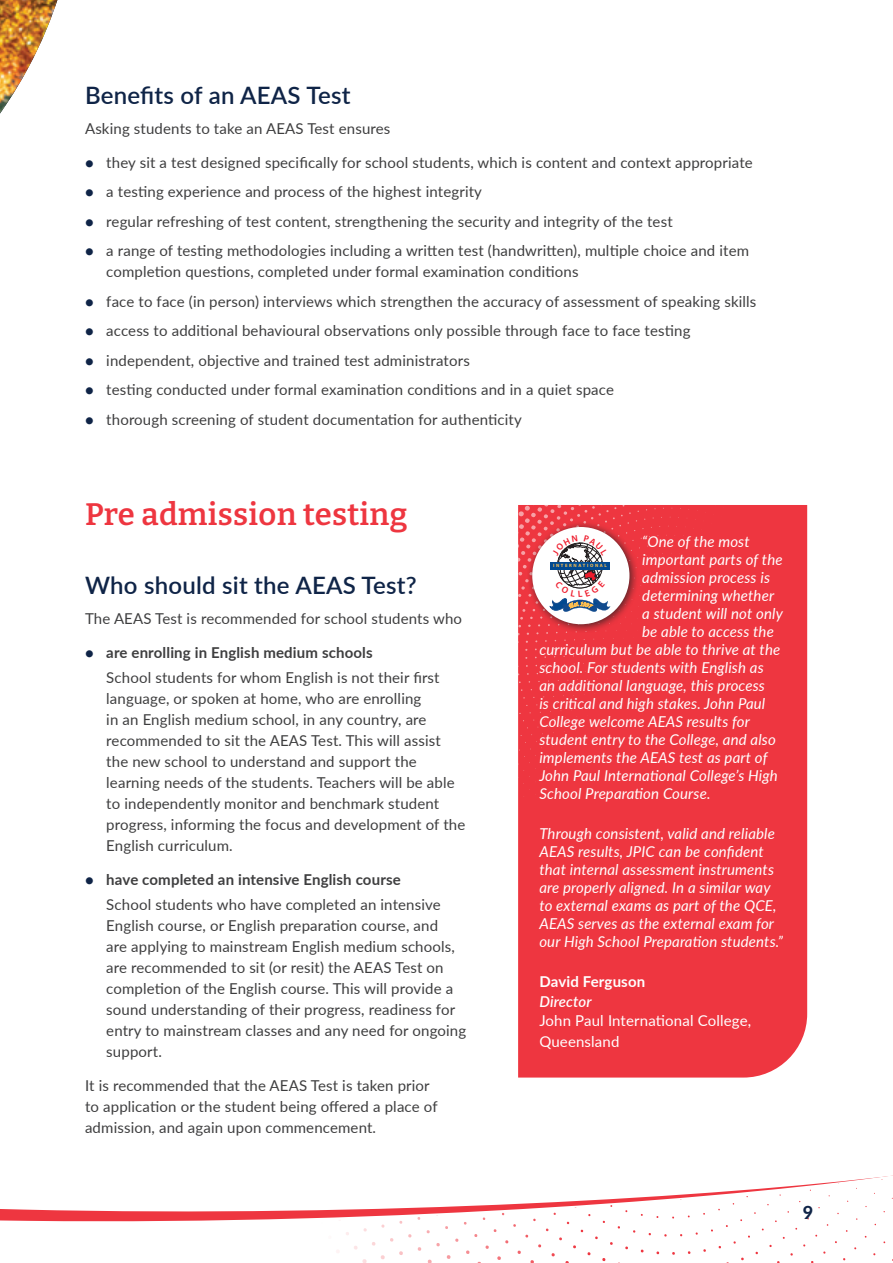
<style>
.page{position:relative;width:893px;height:1263px;background:#fff}
.page>*{position:absolute;margin:0;border:0;box-sizing:border-box;transform-origin:0 0}
.t1{font:100 31.05px "Bitter";letter-spacing:.01em;color:#ee3640}
.t2{font:600 24px "Lato";letter-spacing:.01em;color:#0f2447}
.t3{font:800 18px "Lato";color:#0f2447}
.t4{font:15px/21px "Lato";letter-spacing:.01em;color:#3e3e3f}
.t5{font:italic 15px/18px "Lato";letter-spacing:.01em;color:#fff}
.t6{font:15px/21px "Lato";letter-spacing:.01em;color:#fff}
.t7{font:700 15px "Lato";letter-spacing:.01em;color:#fff}
.t8{font:italic 600 15px "Lato";letter-spacing:.01em;color:#fff}
.t9{font:700 4.65px "Myriad Pro";letter-spacing:.35em;color:#fdbf4f}
.s1{font-weight:800;color:#0f2447}
.s2{font-weight:700}
</style>
<div class="page">
<svg style="left:0;top:1175px;width:893px;height:86px"></svg>
<svg style="left:687px;top:1251px;width:4px;height:3px"></svg>
<svg style="left:671px;top:1251px;width:4px;height:4px"></svg>
<svg style="left:656px;top:1251px;width:4px;height:4px"></svg>
<svg style="left:640px;top:1249px;width:4px;height:4px"></svg>
<svg style="left:625px;top:1246px;width:4px;height:4px"></svg>
<svg style="left:609px;top:1241px;width:4px;height:4px"></svg>
<svg style="left:594px;top:1236px;width:4px;height:4px"></svg>
<svg style="left:740px;top:1257px;width:4px;height:4px"></svg>
<svg style="left:602px;top:1257px;width:4px;height:5px"></svg>
<svg style="left:587px;top:1251px;width:4px;height:5px"></svg>
<svg style="left:572px;top:1245px;width:5px;height:4px"></svg>
<svg style="left:558px;top:1237px;width:5px;height:4px"></svg>
<svg style="left:545px;top:1228px;width:4px;height:4px"></svg>
<svg style="left:565px;top:1260px;width:5px;height:3px"></svg>
<svg style="left:551px;top:1252px;width:4px;height:5px"></svg>
<svg style="left:537px;top:1244px;width:5px;height:4px"></svg>
<svg style="left:525px;top:1234px;width:4px;height:4px"></svg>
<svg style="left:513px;top:1223px;width:3px;height:4px"></svg>
<svg style="left:530px;top:1259px;width:5px;height:4px"></svg>
<svg style="left:517px;top:1250px;width:5px;height:5px"></svg>
<svg style="left:505px;top:1239px;width:4px;height:5px"></svg>
<svg style="left:493px;top:1228px;width:4px;height:5px"></svg>
<svg style="left:496px;top:1255px;width:6px;height:6px"></svg>
<svg style="left:485px;top:1245px;width:5px;height:4px"></svg>
<svg style="left:474px;top:1233px;width:4px;height:5px"></svg>
<svg style="left:463px;top:1221px;width:4px;height:4px"></svg>
<svg style="left:465px;top:1249px;width:5px;height:6px"></svg>
<svg style="left:454px;top:1238px;width:5px;height:4px"></svg>
<svg style="left:444px;top:1225px;width:5px;height:5px"></svg>
<svg style="left:435px;top:1212px;width:4px;height:4px"></svg>
<svg style="left:446px;top:1254px;width:5px;height:6px"></svg>
<svg style="left:436px;top:1242px;width:5px;height:5px"></svg>
<svg style="left:426px;top:1229px;width:4px;height:5px"></svg>
<svg style="left:417px;top:1216px;width:4px;height:4px"></svg>
<svg style="left:427px;top:1259px;width:6px;height:4px"></svg>
<svg style="left:417px;top:1246px;width:5px;height:5px"></svg>
<svg style="left:407px;top:1233px;width:5px;height:5px"></svg>
<svg style="left:399px;top:1220px;width:4px;height:4px"></svg>
<svg style="left:391px;top:1206px;width:3px;height:4px"></svg>
<svg style="left:398px;top:1250px;width:6px;height:6px"></svg>
<svg style="left:389px;top:1237px;width:5px;height:5px"></svg>
<svg style="left:381px;top:1224px;width:4px;height:4px"></svg>
<svg style="left:373px;top:1210px;width:4px;height:4px"></svg>
<svg style="left:380px;top:1254px;width:6px;height:6px"></svg>
<svg style="left:371px;top:1241px;width:5px;height:5px"></svg>
<svg style="left:363px;top:1227px;width:4px;height:5px"></svg>
<svg style="left:355px;top:1213px;width:4px;height:5px"></svg>
<svg style="left:348px;top:1199px;width:4px;height:4px"></svg>
<svg style="left:361px;top:1258px;width:7px;height:5px"></svg>
<svg style="left:353px;top:1245px;width:5px;height:5px"></svg>
<svg style="left:345px;top:1231px;width:5px;height:5px"></svg>
<svg style="left:337px;top:1217px;width:5px;height:4px"></svg>
<svg style="left:331px;top:1202px;width:3px;height:4px"></svg>
<svg style="left:335px;top:1248px;width:6px;height:6px"></svg>
<svg style="left:327px;top:1234px;width:5px;height:6px"></svg>
<svg style="left:320px;top:1220px;width:5px;height:5px"></svg>
<svg style="left:313px;top:1206px;width:4px;height:4px"></svg>
<svg style="left:307px;top:1191px;width:4px;height:4px"></svg>
<svg style="left:290px;top:1195px;width:3px;height:4px"></svg>
<img style="left:0;top:0;width:57px;height:113px">
<div style="left:518px;top:505px;width:289px;height:572px;background:#ee3640"></div>
<svg style="left:518px;top:505px;width:178px;height:292px;background:#e84e57"></svg>
<h2 class="t2" style="left:85px;top:78px;width:267px">Benefits of an AEAS Test</h2>
<p class="t4" style="left:85px;top:117px;width:307px">Asking students to take an AEAS Test ensures</p>
<p class="t4" style="left:85px;top:151px;width:669px"><span class="s1">•</span> they sit a test designed specifically for school students, which is content and context appropriate</p>
<p class="t4" style="left:85px;top:181px;width:398px"><span class="s1">•</span> a testing experience and process of the highest integrity</p>
<p class="t4" style="left:85px;top:210px;width:589px"><span class="s1">•</span> regular refreshing of test content, strengthening the security and integrity of the test</p>
<p class="t4" style="left:106px;top:240px;width:644px;text-indent:-21px"><span class="s1">•</span> a range of testing methodologies including a written test (handwritten), multiple choice and item completion questions, completed under formal examination conditions</p>
<p class="t4" style="left:85px;top:290px;width:673px"><span class="s1">•</span> face to face (in person) interviews which strengthen the accuracy of assessment of speaking skills</p>
<p class="t4" style="left:85px;top:320px;width:607px"><span class="s1">•</span> access to additional behavioural observations only possible through face to face testing</p>
<p class="t4" style="left:85px;top:349px;width:386px"><span class="s1">•</span> independent, objective and trained test administrators</p>
<p class="t4" style="left:85px;top:379px;width:530px"><span class="s1">•</span> testing conducted under formal examination conditions and in a quiet space</p>
<p class="t4" style="left:85px;top:408px;width:438px"><span class="s1">•</span> thorough screening of student documentation for authenticity</p>
<h1 class="t1" style="left:85px;top:494px;width:324px">Pre admission testing</h1>
<h2 class="t2" style="left:85px;top:568px;width:333px">Who should sit the AEAS Test?</h2>
<p class="t4" style="left:85px;top:607px;width:378px">The AEAS Test is recommended for school students who</p>
<p class="t4" style="left:106px;top:639px;width:335px;line-height:25.2px;text-indent:-21px"><span class="s1">•</span> <span class="s2">are enrolling in English medium schools<br></span>School students for whom English is not their first</p>
<p class="t4" style="left:106px;top:687px;width:361px">language, or spoken at home, who are enrolling<br>in an English medium school, in any country, are recommended to sit the AEAS Test. This will assist the new school to understand and support the learning needs of the students. Teachers will be able to independently monitor and benchmark student progress, informing the focus and development of the English curriculum.</p>
<p class="t4" style="left:106px;top:866px;width:336px;line-height:25.2px;text-indent:-21px"><span class="s1">•</span> <span class="s2">have completed an intensive English course<br></span>School students who have completed an intensive</p>
<p class="t4" style="left:106px;top:914px;width:361px">English course, or English preparation course, and<br>are applying to mainstream English medium schools, are recommended to sit (or resit) the AEAS Test on completion of the English course. This will provide a sound understanding of their progress, readiness for entry to mainstream classes and any need for ongoing support.</p>
<p class="t4" style="left:85px;top:1074px;width:354px">It is recommended that the AEAS Test is taken prior to application or the student being offered a place of admission, and again upon commencement.</p>
<p class="t5" style="left:642px;top:532px;width:109px">“One of the most</p>
<p class="t5" style="left:642px;top:550px;width:142px">important parts of the</p>
<p class="t5" style="left:642px;top:568px;width:129px">admission process is</p>
<p class="t5" style="left:642px;top:586px;width:133px">determining whether</p>
<p class="t5" style="left:642px;top:604px;width:142px">a student will not only</p>
<p class="t5" style="left:642px;top:622px;width:133px">be able to access the</p>
<p class="t5" style="left:539px;top:640px;width:242px">curriculum but be able to thrive at the</p>
<p class="t5" style="left:539px;top:658px;width:226px">school. For students with English as</p>
<p class="t5" style="left:539px;top:676px;width:227px">an additional language, this process</p>
<p class="t5" style="left:539px;top:694px;width:227px">is critical and high stakes. John Paul</p>
<p class="t5" style="left:539px;top:712px;width:212px">College welcome AEAS results for</p>
<p class="t5" style="left:539px;top:730px;width:238px">student entry to the College, and also</p>
<p class="t5" style="left:539px;top:748px;width:230px">implements the AEAS test as part of</p>
<p class="t5" style="left:539px;top:766px;width:240px">John Paul International College’s High</p>
<p class="t5" style="left:539px;top:784px;width:173px">School Preparation Course.</p>
<p class="t5" style="left:539px;top:823px;width:245px">Through consistent, valid and reliable AEAS results, JPIC can be confident that internal assessment instruments are properly aligned. In a similar way to external exams as part of the QCE, AEAS serves as the external exam for our High School Preparation students.”</p>
<p class="t7" style="left:539px;top:971px;width:107px">David Ferguson</p>
<p class="t8" style="left:539px;top:990px;width:54px">Director</p>
<p class="t6" style="left:539px;top:1010px;width:213px">John Paul International College,<br>Queensland</p>
<p class="t9" style="left:553px;top:562px;width:55px">INTERNATIONAL</p>
<p class="t3" style="left:803px;top:1199px;width:12px">9</p>
</div>
